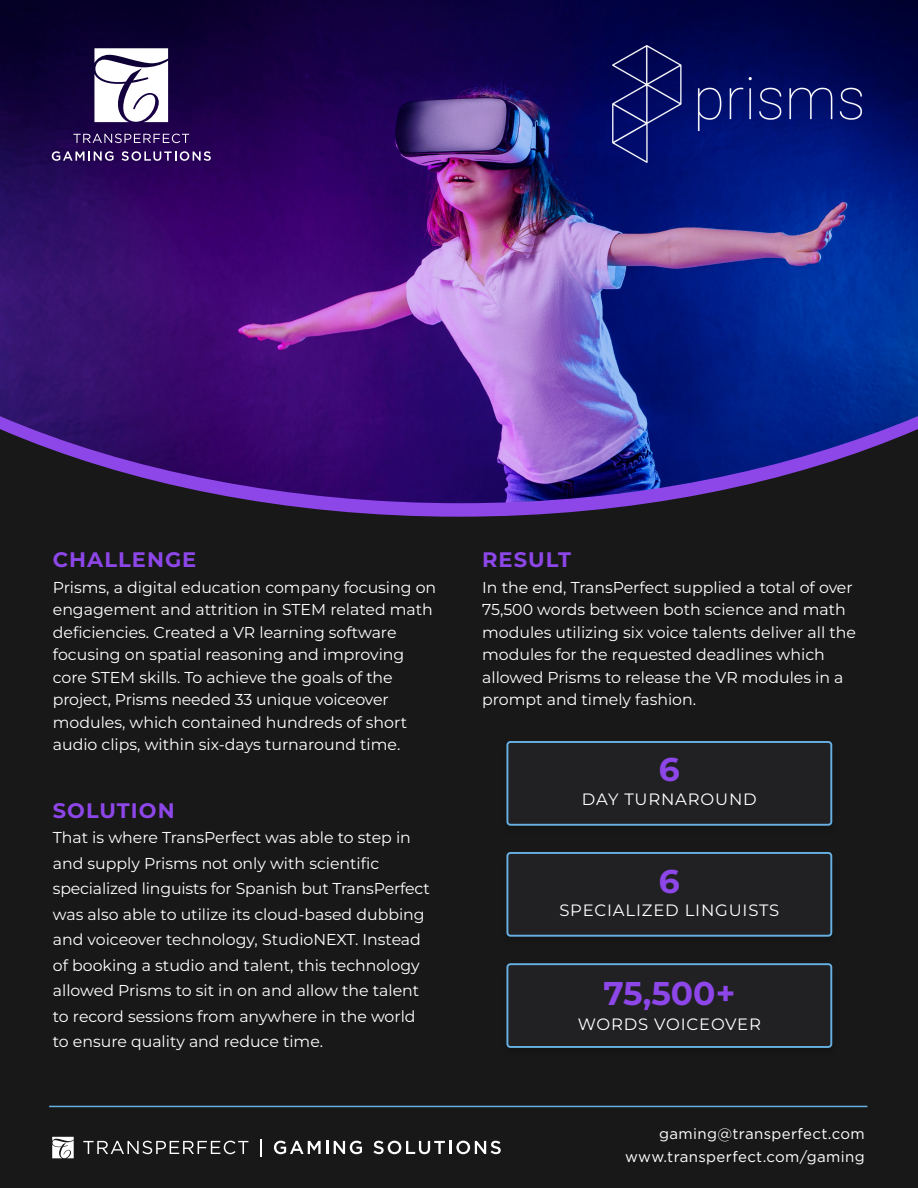
<style>
.page{position:relative;width:918px;height:1188px;background:#181818}
.page>*{position:absolute;margin:0;border:0;box-sizing:border-box;transform-origin:0 0}
.t1{font:700 32.85px "Montserrat";color:#8d46e8}
.t2{font:700 21px "Montserrat";letter-spacing:.05em;color:#8d46e8}
.t3{font:16.5px "Montserrat";letter-spacing:.05em;color:#fff}
.t4{font:15.75px/22.5px "Montserrat";color:#fff}
.t5{font:15px/22.5px "Gotham";letter-spacing:.025em;color:#fff;text-align:right}
</style>
<div class="page">
<svg style="left:83px;top:1141px;width:165px;height:13px"></svg>
<svg style="left:260px;top:1139px;width:1px;height:17px"></svg>
<svg style="left:274px;top:1141px;width:54px;height:13px"></svg>
<svg style="left:334px;top:1141px;width:28px;height:13px"></svg>
<svg style="left:374px;top:1141px;width:127px;height:13px"></svg>
<svg style="left:52px;top:1137px;width:22px;height:21px"></svg>
<svg style="left:269px;top:503px;width:380px;height:14px;fill:#8d46e8"></svg>
<img style="left:0;top:0;width:918px;height:503px">
<svg style="left:73px;top:134px;width:116px;height:9px"></svg>
<svg style="left:52px;top:151px;width:62px;height:10px"></svg>
<svg style="left:122px;top:151px;width:89px;height:10px"></svg>
<svg style="left:94px;top:48px;width:74px;height:74px;background:#d5d2dc"></svg>
<hr style="left:49px;top:1106px;width:818px;height:1px;background:#66b1e2">
<div style="left:507px;top:742px;width:324px;height:83px;background:#212124;border-radius:3px"></div>
<div style="left:506px;top:741px;width:326px;height:85px;border:2px solid #66b1e2;border-radius:3px"></div>
<div style="left:507px;top:853px;width:324px;height:83px;background:#212124;border-radius:3px"></div>
<div style="left:506px;top:852px;width:326px;height:85px;border:2px solid #66b1e2;border-radius:3px"></div>
<div style="left:507px;top:964px;width:324px;height:83px;background:#212124;border-radius:3px"></div>
<div style="left:506px;top:963px;width:326px;height:85px;border:2px solid #66b1e2;border-radius:3px"></div>
<img style="left:612px;top:46px;width:254px;height:116px">
<h2 class="t2" style="left:53px;top:546px;width:145px">CHALLENGE</h2>
<p class="t4" style="left:53px;top:576px;width:385px">Prisms, a digital education company focusing on engagement and attrition in STEM related math deficiencies. Created a VR learning software focusing on spatial reasoning and improving core STEM skills. To achieve the goals of the project, Prisms needed 33 unique voiceover modules, which contained hundreds of short audio clips, within six-days turnaround time.</p>
<h2 class="t2" style="left:53px;top:796px;width:123px">SOLUTION</h2>
<p class="t4" style="left:53px;top:825px;width:379px;line-height:25.5px">That is where TransPerfect was able to step in and supply Prisms not only with scientific specialized linguists for Spanish but TransPerfect was also able to utilize its cloud-based dubbing and voiceover technology, StudioNEXT. Instead of booking a studio and talent, this technology allowed Prisms to sit in on and allow the talent to record sessions from anywhere in the world to ensure quality and reduce time.</p>
<h2 class="t2" style="left:482px;top:546px;width:91px">RESULT</h2>
<p class="t4" style="left:482px;top:576px;width:375px">In the end, TransPerfect supplied a total of over 75,500 words between both science and math modules utilizing six voice talents deliver all the modules for the requested deadlines which allowed Prisms to release the VR modules in a prompt and timely fashion.</p>
<h1 class="t1" style="left:659px;top:747px;width:22px">6</h1>
<p class="t3" style="left:582px;top:789px;width:176px">DAY TURNAROUND</p>
<h1 class="t1" style="left:659px;top:859px;width:22px">6</h1>
<p class="t3" style="left:559px;top:899px;width:221px">SPECIALIZED LINGUISTS</p>
<h1 class="t1" style="left:603px;top:972px;width:134px">75,500+</h1>
<p class="t3" style="left:578px;top:1013px;width:185px">WORDS VOICEOVER</p>
<p class="t5" style="left:625px;top:1123px;width:241px">gaming@transperfect.com www.transperfect.com/gaming</p>
</div>
